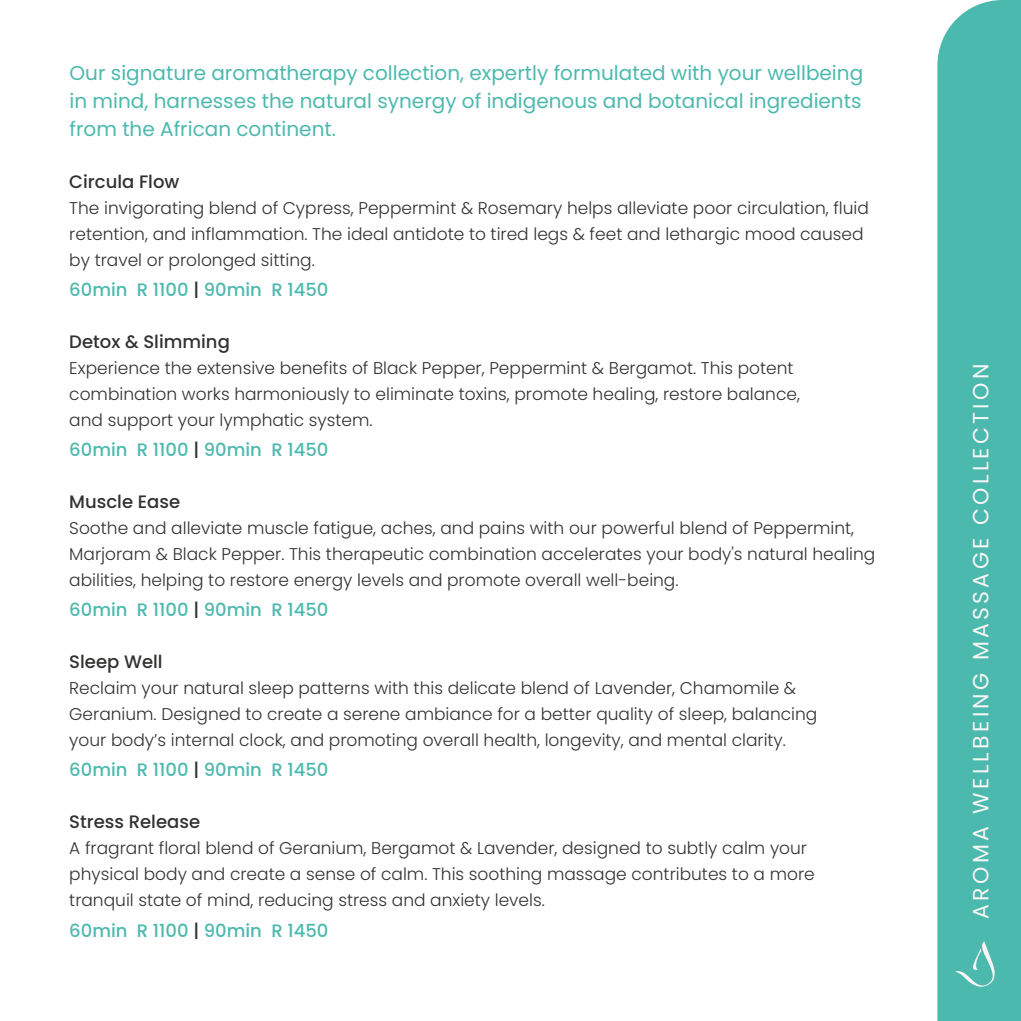
<style>
.page{position:relative;width:1021px;height:1021px;background:#fff}
.page>*{position:absolute;margin:0;border:0;box-sizing:border-box;transform-origin:0 0}
.t1{font:22px "Poppins";letter-spacing:.15em;color:#f7f6f4}
.t2{font:20px/28px "Poppins";color:#4db9ae;text-align:justify}
.t3{font:500 18px "Poppins";color:#4db9ae}
.t4{font:500 18px "Poppins";color:#333231}
.t5{font:300 17px/26px "Poppins";color:#333231}
.s1{color:#333231}
</style>
<div class="page">
<div style="left:937px;top:0;width:83px;height:1020px;background:#4bb9ad"></div>
<svg style="left:955px;top:941px;width:42px;height:45px;background:#62c1b6"></svg>
<p class="t2" style="left:70px;top:59px;width:795px">Our signature aromatherapy collection, expertly formulated with your wellbeing in mind, harnesses the natural synergy of indigenous and botanical ingredients from the African continent.</p>
<p class="t4" style="left:69px;top:171px;width:112px">Circula Flow</p>
<p class="t5" style="left:69px;top:195px;width:801px">The invigorating blend of Cypress, Peppermint &amp; Rosemary helps alleviate poor circulation, fluid retention, and inflammation. The ideal antidote to tired legs &amp; feet and lethargic mood caused by travel or prolonged sitting.</p>
<p class="t3" style="left:69px;top:279px;width:261px">60min R 1100 <span class="s1">|</span> 90min R 1450</p>
<p class="t4" style="left:69px;top:331px;width:162px">Detox &amp; Slimming</p>
<p class="t5" style="left:69px;top:355px;width:732px">Experience the extensive benefits of Black Pepper, Peppermint &amp; Bergamot. This potent combination works harmoniously to eliminate toxins, promote healing, restore balance, and support your lymphatic system.</p>
<p class="t3" style="left:69px;top:439px;width:261px">60min R 1100 <span class="s1">|</span> 90min R 1450</p>
<p class="t4" style="left:69px;top:491px;width:112px">Muscle Ease</p>
<p class="t5" style="left:69px;top:515px;width:807px">Soothe and alleviate muscle fatigue, aches, and pains with our powerful blend of Peppermint,<br>Marjoram &amp; Black Pepper. This therapeutic combination accelerates your body's natural healing abilities, helping to restore energy levels and promote overall well-being.</p>
<p class="t3" style="left:69px;top:599px;width:261px">60min R 1100 <span class="s1">|</span> 90min R 1450</p>
<p class="t4" style="left:69px;top:651px;width:95px">Sleep Well</p>
<p class="t5" style="left:69px;top:675px;width:749px">Reclaim your natural sleep patterns with this delicate blend of Lavender, Chamomile &amp;<br>Geranium. Designed to create a serene ambiance for a better quality of sleep, balancing your body’s internal clock, and promoting overall health, longevity, and mental clarity.</p>
<p class="t3" style="left:69px;top:759px;width:261px">60min R 1100 <span class="s1">|</span> 90min R 1450</p>
<p class="t4" style="left:69px;top:811px;width:132px">Stress Release</p>
<p class="t5" style="left:69px;top:835px;width:747px">A fragrant floral blend of Geranium, Bergamot &amp; Lavender, designed to subtly calm your physical body and create a sense of calm. This soothing massage contributes to a more tranquil state of mind, reducing stress and anxiety levels.</p>
<p class="t3" style="left:69px;top:919px;width:261px">60min R 1100 <span class="s1">|</span> 90min R 1450</p>
<p class="t1" style="left:968px;top:918px;width:556px;rotate:-90deg">AROMA WELLBEING MASSAGE COLLECTION</p>
</div>
